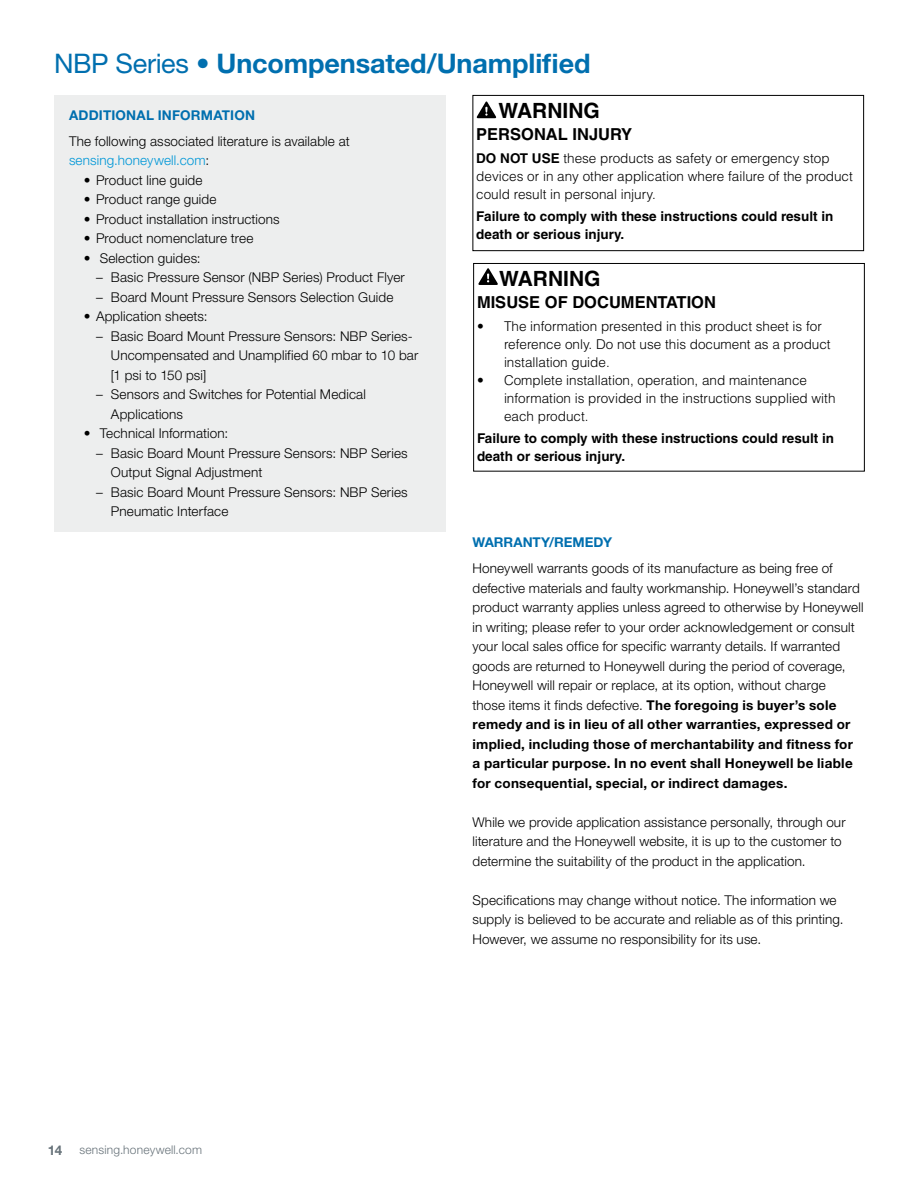
<style>
.page{position:relative;width:918px;height:1188px;background:#fff}
.page>*{position:absolute;margin:0;border:0;box-sizing:border-box;transform-origin:0 0}
.t1{font:700 27px "Helvetica Neue LT Std";letter-spacing:-.005em;color:#006faf}
.t2{font:700 21px "Helvetica LT Std";color:#000}
.t3{font:700 16.5px "Helvetica LT Std";color:#000}
.t4{font:300 13.5px/19.5px "Helvetica Neue LT Std";letter-spacing:.01em;color:#000}
.t5{font:300 13.5px/18px "Helvetica LT Std";color:#000}
.t6{font:700 13.5px/18px "Helvetica LT Std";color:#000}
.t7{font:700 13.5px "Helvetica Neue LT Std";letter-spacing:.015em;color:#006faf}
.t8{font:700 13.5px "Helvetica Neue LT Std";letter-spacing:-.005em;color:#006faf}
.t9{font:700 13.5px "Helvetica Neue LT Std";color:#68737a}
.t10{font:300 12px "Helvetica Neue LT Std";letter-spacing:.015em;color:#68737a}
.s1{font-weight:400}
.s2{color:#0097d7}
.s3{font-weight:700}
</style>
<div class="page">
<div style="left:54px;top:95px;width:392px;height:436px;background:#edeeee"></div>
<div style="left:472px;top:95px;width:392px;height:156px;border:1px solid #000"></div>
<div style="left:473px;top:263px;width:392px;height:209px;border:1px solid #000"></div>
<svg style="left:477px;top:102px;width:19px;height:16px"></svg>
<svg style="left:478px;top:268px;width:20px;height:17px"></svg>
<h1 class="t1" style="left:54px;top:47px;width:538px"><span class="s1">NBP Series •</span> Uncompensated/Unamplified</h1>
<p class="t7" style="left:69px;top:107px;width:114px">ADDITIONAL INFOR</p>
<p class="t7" style="left:201px;top:107px;width:56px">MATION</p>
<p class="t4" style="left:69px;top:131px;width:282px">The following associated literature is available at <span class="s2">sensing.honeywell.com</span>:</p>
<p class="t4" style="left:84px;top:170px;width:120px">• Product line guide</p>
<p class="t4" style="left:84px;top:190px;width:134px">• Product range guide</p>
<p class="t4" style="left:84px;top:209px;width:197px">• Product installation instructions</p>
<p class="t4" style="left:84px;top:229px;width:171px">• Product nomenclature tree</p>
<p class="t4" style="left:84px;top:248px;width:118px">• Selection guides:</p>
<p class="t4" style="left:96px;top:268px;width:310px">– Basic Pressure Sensor (NBP Series) Product Flyer</p>
<p class="t4" style="left:96px;top:287px;width:299px">– Board Mount Pressure Sensors Selection Guide</p>
<p class="t4" style="left:84px;top:307px;width:125px">• Application sheets:</p>
<p class="t4" style="left:111px;top:326px;width:309px;text-indent:-15px">– Basic Board Mount Pressure Sensors: NBP Series-<br>Uncompensated and Unamplified 60 mbar to 10 bar [1 psi to 150 psi]</p>
<p class="t4" style="left:111px;top:385px;width:256px;text-indent:-15px">– Sensors and Switches for Potential Medical<br>Applications</p>
<p class="t4" style="left:84px;top:424px;width:146px">• Technical Information:</p>
<p class="t4" style="left:111px;top:443px;width:298px;text-indent:-15px">– Basic Board Mount Pressure Sensors: NBP Series<br>Output Signal Adjustment</p>
<p class="t4" style="left:111px;top:482px;width:298px;text-indent:-15px">– Basic Board Mount Pressure Sensors: NBP Series<br>Pneumatic Interface</p>
<p class="t8" style="left:473px;top:534px;width:141px">WARRANTY/REMEDY</p>
<p class="t4" style="left:473px;top:558px;width:393px">Honeywell warrants goods of its manufacture as being free of defective materials and faulty workmanship. Honeywell’s standard product warranty applies unless agreed to otherwise by Honeywell in writing; please refer to your order acknowledgement or consult your local sales office for specific warranty details. If warranted goods are returned to Honeywell during the period of coverage, Honeywell will repair or replace, at its option, without charge<br>those items it finds defective. <span class="s3">The foregoing is buyer’s sole remedy and is in lieu of all other warranties, expressed or implied, including those of merchantability and fitness for a particular purpose. In no event shall Honeywell be liable for consequential, special, or indirect damages.</span></p>
<p class="t4" style="left:473px;top:812px;width:375px">While we provide application assistance personally, through our literature and the Honeywell website, it is up to the customer to determine the suitability of the product in the application.</p>
<p class="t4" style="left:473px;top:890px;width:373px">Specifications may change without notice. The information we supply is believed to be accurate and reliable as of this printing.<br>However, we assume no responsibility for its use.</p>
<h2 class="t2" style="left:499px;top:98px;width:103px">WARNING</h2>
<p class="t3" style="left:476px;top:125px;width:157px">PERSONAL INJURY</p>
<p class="t5" style="left:476px;top:149px;width:378px"><span class="s3">DO NOT USE</span> these products as safety or emergency stop devices or in any other application where failure of the product could result in personal injury.</p>
<p class="t6" style="left:476px;top:207px;width:359px">Failure to comply with these instructions could result in death or serious injury.</p>
<h2 class="t2" style="left:499px;top:266px;width:103px">WARNING</h2>
<p class="t3" style="left:477px;top:293px;width:241px">MISUSE OF DOCUMENTATION</p>
<p class="t5" style="left:504px;top:317px;width:328px;text-indent:-27px">• The information presented in this product sheet is for reference only. Do not use this document as a product installation guide.</p>
<p class="t5" style="left:504px;top:371px;width:333px;text-indent:-27px">• Complete installation, operation, and maintenance information is provided in the instructions supplied with each product.</p>
<p class="t6" style="left:477px;top:430px;width:359px">Failure to comply with these instructions could result in death or serious injury.</p>
<p class="t9" style="left:48px;top:1142px;width:16px">14</p>
<p class="t10" style="left:79px;top:1143px;width:124px">sensing.honeywell.com</p>
</div>
